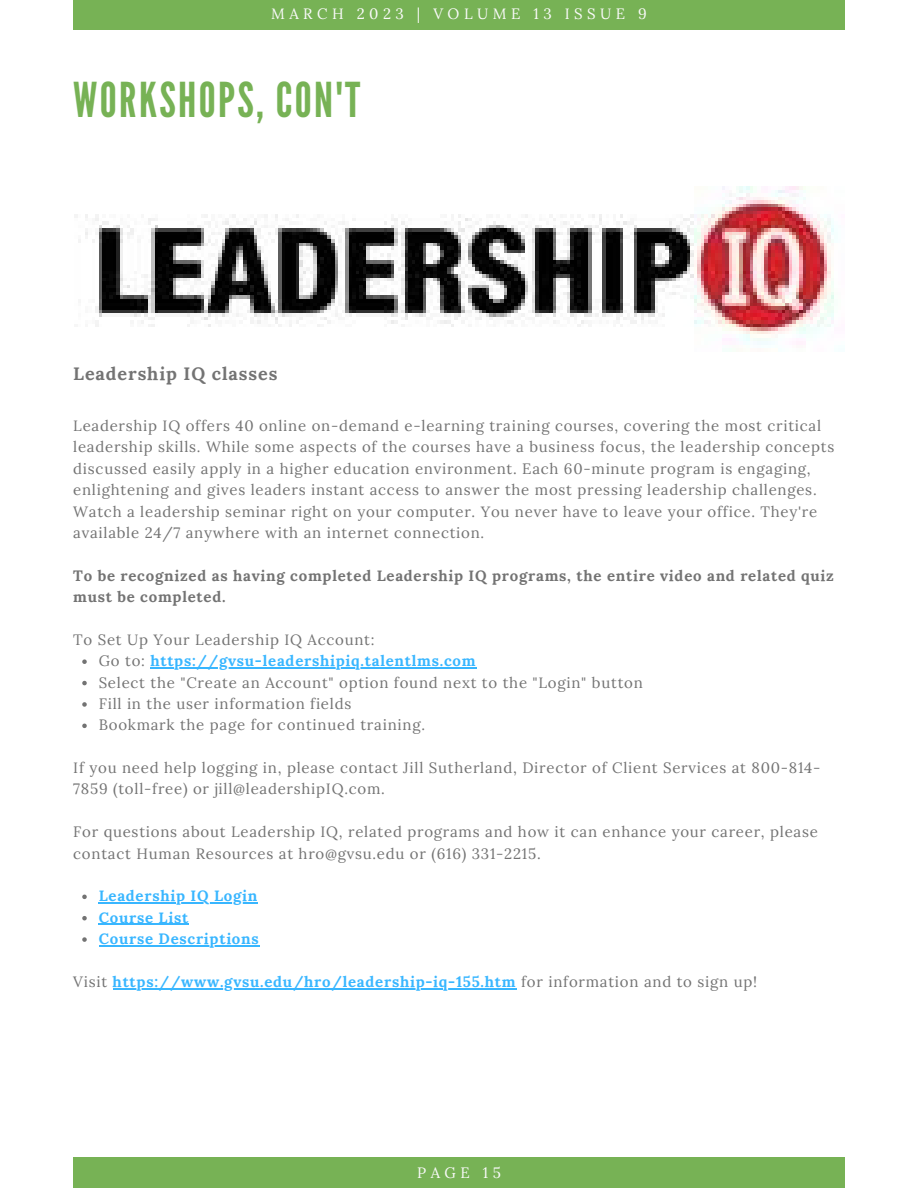
<style>
.page{position:relative;width:918px;height:1188px;background:#fff}
.page>*{position:absolute;margin:0;border:0;box-sizing:border-box;transform-origin:0 0}
.t1{font:48px "League Gothic";letter-spacing:.05em;color:#77b255}
.t2{font:700 18px "Lora";letter-spacing:.05em;color:#737373}
.t3{font:15px/21.3px "Lora";letter-spacing:.05em;color:#737373}
.t4{font:700 15px/21.3px "Lora";letter-spacing:.05em;color:#38b6ff}
.t5{font:700 15px/21.3px "Lora";letter-spacing:.05em;color:#737373}
.t6{font:15px "Lora";letter-spacing:.3em;color:#fafafa}
.s1{font-weight:700;color:#38b6ff}
.s2{font-weight:400;color:#737373}
</style>
<div class="page">
<div style="left:73px;top:1157px;width:772px;height:31px;background:#77b255"></div>
<div style="left:73px;top:0;width:772px;height:30px;background:#77b255"></div>
<img style="left:74px;top:187px;width:760px;height:165px">
<svg style="left:82px;top:659px;width:5px;height:5px"></svg>
<hr style="left:150px;top:667px;width:326px;height:1px;background:#38b6ff">
<svg style="left:82px;top:681px;width:5px;height:4px"></svg>
<svg style="left:82px;top:702px;width:5px;height:5px"></svg>
<svg style="left:82px;top:724px;width:5px;height:4px"></svg>
<svg style="left:82px;top:895px;width:5px;height:4px"></svg>
<hr style="left:99px;top:902px;width:159px;height:2px;background:#38b6ff">
<svg style="left:82px;top:916px;width:5px;height:4px"></svg>
<hr style="left:99px;top:924px;width:90px;height:1px;background:#38b6ff">
<svg style="left:82px;top:937px;width:5px;height:5px"></svg>
<hr style="left:99px;top:945px;width:161px;height:1px;background:#38b6ff">
<hr style="left:113px;top:988px;width:403px;height:1px;background:#38b6ff">
<p class="t6" style="left:271px;top:4px;width:377px">MARCH 2023 | VOLUME 13 ISSUE 9</p>
<h1 class="t1" style="left:73px;top:72px;width:289px">WORKSHOPS, CON'T</h1>
<p class="t2" style="left:73px;top:362px;width:206px">Leadership IQ classes</p>
<p class="t3" style="left:73px;top:415px;width:763px">Leadership IQ offers 40 online on-demand e-learning training courses, covering the most critical leadership skills. While some aspects of the courses have a business focus, the leadership concepts discussed easily apply in a higher education environment. Each 60-minute program is engaging, enlightening and gives leaders instant access to answer the most pressing leadership challenges.<br>Watch a leadership seminar right on your computer. You never have to leave your office. They're available 24/7 anywhere with an internet connection.</p>
<p class="t5" style="left:73px;top:565px;width:762px">To be recognized as having completed Leadership IQ programs, the entire video and related quiz must be completed.</p>
<p class="t3" style="left:73px;top:629px;width:303px">To Set Up Your Leadership IQ Account:</p>
<p class="t3" style="left:99px;top:650px;width:546px">Go to: <span class="s1">https://gvsu-leadershipiq.talentlms.com<br></span>Select the "Create an Account" option found next to the "Login" button Fill in the user information fields<br>Bookmark the page for continued training.</p>
<p class="t3" style="left:73px;top:757px;width:749px">If you need help logging in, please contact Jill Sutherland, Director of Client Services at 800-814-<br>7859 (toll-free) or jill@leadershipIQ.com.</p>
<p class="t3" style="left:73px;top:821px;width:746px">For questions about Leadership IQ, related programs and how it can enhance your career, please contact Human Resources at hro@gvsu.edu or (616) 331-2215.</p>
<p class="t4" style="left:99px;top:885px;width:162px">Leadership IQ Login<br>Course List<br>Course Descriptions</p>
<p class="t4" style="left:73px;top:971px;width:685px"><span class="s2">Visit</span> https://www.gvsu.edu/hro/leadership-iq-155.htm <span class="s2">for information and to sign up!</span></p>
<p class="t6" style="left:417px;top:1163px;width:85px">PAGE 15</p>
</div>
